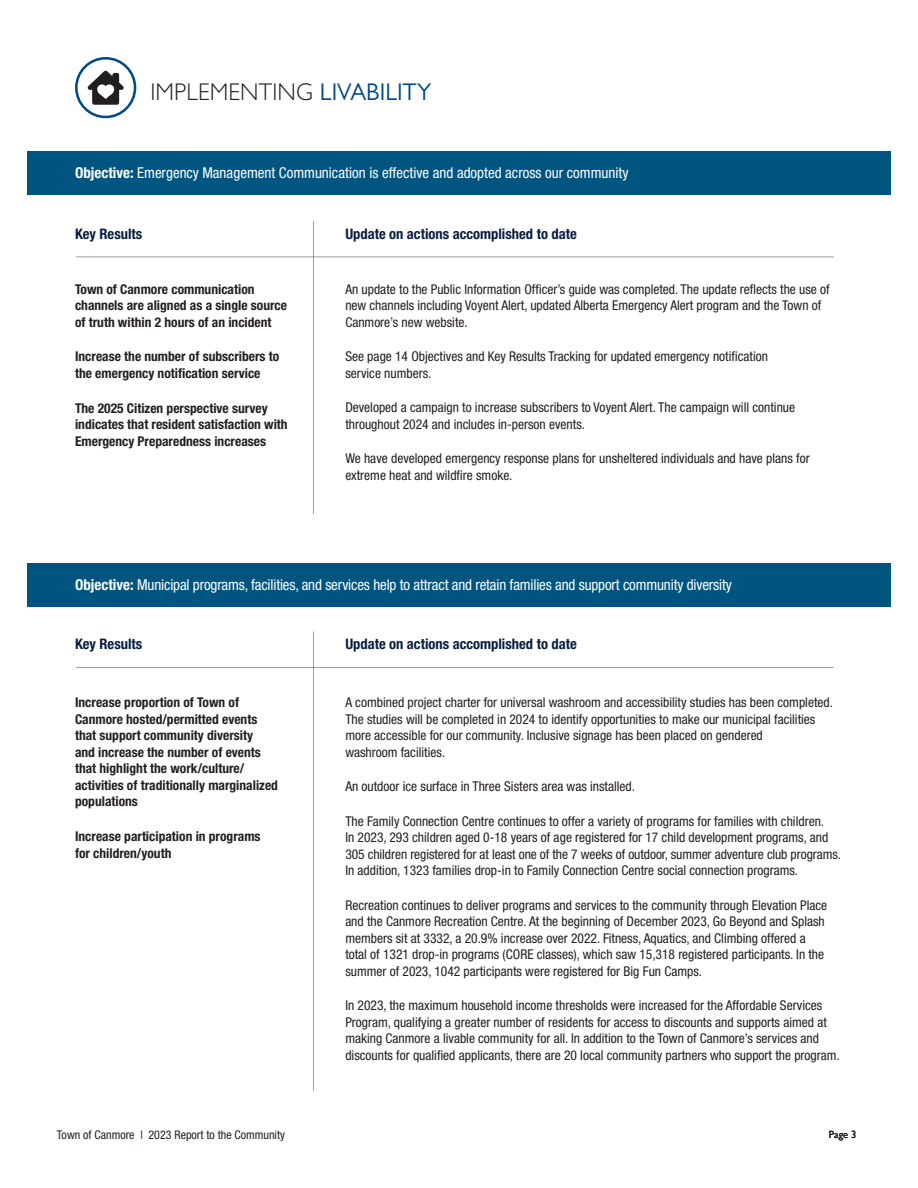
<style>
.page{position:relative;width:918px;height:1188px;background:#fff}
.page>*{position:absolute;margin:0;border:0;box-sizing:border-box;transform-origin:0 0}
.Front_title_regular{font:300 24.3px "Gill Sans Nova";color:#231f20}
.t1{font:condensed 15px "Helvetica Neue LT Std";letter-spacing:-.01em;color:#fff}
.t2{font:700 condensed 14.55px "Helvetica Neue LT Std";color:#081e3f}
.t3{font:condensed 13.5px/16.5px "Helvetica Neue LT Std";color:#231f20}
.t4{font:700 condensed 13.5px/16.5px "Helvetica Neue LT Std";color:#231f20}
.t5{font:condensed 12px "Helvetica Neue LT Std";color:#231f20}
.t6{font:10.5px "Gill Sans";color:#231f20}
.s1{font-weight:400;color:#004a87}
.s2{font-weight:700}
.s3{color:#124f6b}
</style>
<div class="page">
<svg style="left:88px;top:71px;width:36px;height:34px"></svg>
<div style="left:75px;top:57px;width:61px;height:61px;border:3px solid #004a87;border-radius:50%"></div>
<div style="left:27px;top:151px;width:864px;height:43px;background:#005480"></div>
<hr style="left:76px;top:256px;width:758px;height:1px;background:#231f20">
<hr style="left:313px;top:221px;width:1px;height:293px;background:#231f20">
<div style="left:27px;top:564px;width:864px;height:43px;background:#005480"></div>
<hr style="left:76px;top:667px;width:758px;height:1px;background:#231f20">
<hr style="left:313px;top:631px;width:1px;height:460px;background:#231f20">
<p class="Front_title_regular" style="left:151px;top:77px;width:283px">IMPLEMENTING <span class="s1">LIVABILITY</span></p>
<p class="t1" style="left:75px;top:164px;width:555px"><span class="s2">Objective:</span> Emergency Management Communication is effective and adopted across our community</p>
<p class="t2" style="left:75px;top:225px;width:69px">Key Results</p>
<p class="t2" style="left:345px;top:225px;width:233px">Update on actions accomplished to date</p>
<p class="t4" style="left:75px;top:281px;width:214px">Town of Canmore communication channels are aligned as a single source of truth within 2 hours of an incident</p>
<p class="t4" style="left:75px;top:348px;width:206px">Increase the number of subscribers to the emergency notification service</p>
<p class="t4" style="left:75px;top:399px;width:214px">The 2025 Citizen perspective survey indicates that resident satisfaction with<br>Emergency Preparedness increases</p>
<p class="t3" style="left:345px;top:281px;width:486px">An update to the Public Information Officer’s guide was completed. The update reflects the use of new channels including Voyent Alert, updated Alberta Emergency Alert program and the Town of<br>Canmore’s new website.</p>
<p class="t3" style="left:345px;top:348px;width:424px">See page 14 Objectives and Key Results Tracking for updated emergency notification service numbers.</p>
<p class="t3" style="left:345px;top:399px;width:451px">Developed a campaign to increase subscribers to Voyent Alert. The campaign will continue throughout 2024 and includes in-person events.</p>
<p class="t3" style="left:345px;top:450px;width:466px">We have developed emergency response plans for unsheltered individuals and have plans for extreme heat and wildfire smoke.</p>
<p class="t1" style="left:75px;top:576px;width:658px"><span class="s2">Objective:</span> Municipal programs, facilities, and services help to attract and retain families and support community diversity</p>
<p class="t2" style="left:75px;top:635px;width:69px">Key Results</p>
<p class="t2" style="left:345px;top:635px;width:233px">Update on actions accomplished to date</p>
<p class="t4" style="left:75px;top:694px;width:204px">Increase proportion of Town of<br>Canmore hosted/permitted events that support community diversity<br>and increase the number of events that highlight the work/culture/ activities of traditionally marginalized populations</p>
<p class="t4" style="left:75px;top:828px;width:187px">Increase participation in programs for children/youth</p>
<p class="t3" style="left:345px;top:694px;width:489px">A combined project charter for universal washroom and accessibility studies has been completed.<br>The studies will be completed in 2024 to identify opportunities to make our municipal facilities more accessible for our community. Inclusive signage has been placed on gendered<br>washroom facilities.</p>
<p class="t3" style="left:345px;top:778px;width:291px">An outdoor ice surface in Three Sisters area was installed.</p>
<p class="t3" style="left:345px;top:813px;width:497px">The Family Connection Centre continues to offer a variety of programs for families with children.<br>In 2023, 293 children aged 0-18 years of age registered for 17 child development programs, and 305 children registered for at least one of the 7 weeks of outdoor, summer adventure club programs.<br>In addition, 1323 families drop-in to Family Connection Centre social connection programs.</p>
<p class="t3" style="left:345px;top:897px;width:483px">Recreation continues to deliver programs and services to the community through Elevation Place and the Canmore Recreation Centre. At the beginning of December 2023, Go Beyond and Splash members sit at 3332, a 20.9% increase over 2022. Fitness, Aquatics, and Climbing offered a total of 1321 drop-in programs (CORE classes), which saw 15,318 registered participants. In the summer of 2023, 1042 participants were registered for Big Fun Camps.</p>
<p class="t3" style="left:345px;top:997px;width:496px">In 2023, the maximum household income thresholds were increased for the Affordable Services Program, qualifying a greater number of residents for access to discounts and supports aimed at making Canmore a livable community for all. In addition to the Town of Canmore’s services and discounts for qualified applicants, there are 20 local community partners who support the program.</p>
<p class="t5" style="left:57px;top:1128px;width:230px">Town of Canmore <span class="s3">l</span> 2023 Report to the Community</p>
<p class="t6" style="left:829px;top:1128px;width:29px">Page 3</p>
</div>
